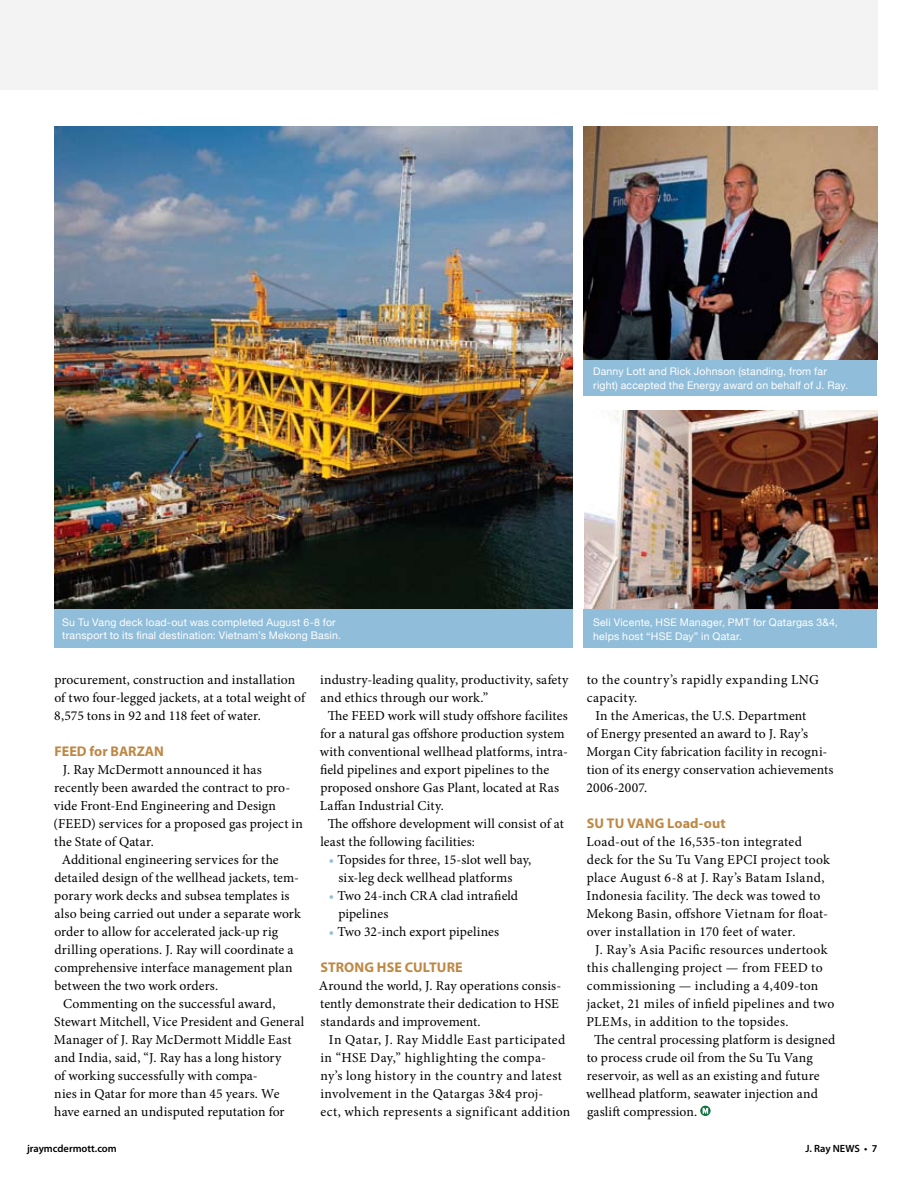
<style>
.page{position:relative;width:918px;height:1188px;background:#fff}
.page>*{position:absolute;margin:0;border:0;box-sizing:border-box;transform-origin:0 0}
.t1{font:700 14.1px "Myriad Pro";letter-spacing:.005em;color:#be8844}
.t2{font:13.65px/18px "Minion Pro";letter-spacing:.01em;color:#000}
.t3{font:13.65px/18px "Minion Pro";letter-spacing:.03em;color:#000}
.t4{font:10.5px/13.5px "Helvetica Neue";letter-spacing:.02em;color:#fff}
.t5{font:600 10.5px "Myriad Pro";color:#000}
.s1{color:#90bdd9}
</style>
<div class="page">
<div style="left:584px;top:357px;width:293px;height:39px;background:#90bdd9"></div>
<div style="left:0;top:0;width:877px;height:90px;background:#f3f3f3"></div>
<svg style="left:700px;top:1106px;width:11px;height:10px"></svg>
<img style="left:584px;top:411px;width:293px;height:198px">
<img style="left:54px;top:126px;width:518px;height:483px">
<img style="left:584px;top:126px;width:293px;height:234px">
<div style="left:584px;top:609px;width:293px;height:39px;background:#90bdd9"></div>
<div style="left:54px;top:609px;width:518px;height:39px;background:#90bdd9"></div>
<p class="t4" style="left:593px;top:364px;width:257px">Danny Lott and Rick Johnson (standing, from far right) accepted the Energy award on behalf of J. Ray.</p>
<p class="t4" style="left:62px;top:615px;width:280px">Su Tu Vang deck load-out was completed August 6-8 for transport to its final destination: Vietnam’s Mekong Basin.</p>
<p class="t2" style="left:54px;top:671px;width:252px">procurement, construction and installation of two four-legged jackets, at a total weight of<br>8,575 tons in 92 and 118 feet of water.</p>
<p class="t1" style="left:54px;top:742px;width:17px">FEED</p>
<p class="t1" style="left:90px;top:742px;width:76px">for BARZAN</p>
<p class="t2" style="left:63px;top:761px;width:201px">J. Ray McDermott announced it has</p>
<p class="t2" style="left:54px;top:779px;width:237px">recently been awarded the contract to pro-</p>
<p class="t2" style="left:54px;top:797px;width:224px">vide Front-End Engineering and Design</p>
<p class="t2" style="left:54px;top:815px;width:251px">(FEED) services for a proposed gas project in</p>
<p class="t2" style="left:54px;top:833px;width:101px">the State of Qatar.</p>
<p class="t2" style="left:62px;top:851px;width:219px">Additional engineering services for the</p>
<p class="t2" style="left:54px;top:869px;width:246px">detailed design of the wellhead jackets, tem-</p>
<p class="t2" style="left:54px;top:887px;width:237px">porary work decks and subsea templates is</p>
<p class="t2" style="left:55px;top:905px;width:248px">also being carried out under a separate work</p>
<p class="t2" style="left:54px;top:923px;width:225px">order to allow for accelerated jack-up rig</p>
<p class="t2" style="left:54px;top:941px;width:241px">drilling operations. J. Ray will coordinate a</p>
<p class="t2" style="left:54px;top:959px;width:240px">comprehensive interface management plan</p>
<p class="t2" style="left:54px;top:977px;width:165px">between the two work orders.</p>
<p class="t2" style="left:63px;top:995px;width:214px">Commenting on the successful award,</p>
<p class="t2" style="left:54px;top:1013px;width:252px">Stewart Mitchell, Vice President and General</p>
<p class="t2" style="left:54px;top:1031px;width:239px">Manager of J. Ray McDermott Middle East</p>
<p class="t2" style="left:54px;top:1049px;width:228px">and India, said, “J. Ray has a long history</p>
<p class="t2" style="left:54px;top:1067px;width:205px">of working successfully with compa-</p>
<p class="t2" style="left:54px;top:1085px;width:227px">nies in Qatar for more than 45 years. We</p>
<p class="t2" style="left:54px;top:1103px;width:232px">have earned an undisputed reputation for</p>
<p class="t2" style="left:320px;top:671px;width:250px">industry-leading quality, productivity, safety</p>
<p class="t2" style="left:321px;top:689px;width:169px">and ethics through our work.”</p>
<p class="t2" style="left:328px;top:707px;width:241px">The FEED work will study offshore facilites</p>
<p class="t2" style="left:320px;top:725px;width:246px">for a natural gas offshore production system</p>
<p class="t2" style="left:320px;top:743px;width:250px">with conventional wellhead platforms, intra-</p>
<p class="t2" style="left:320px;top:761px;width:231px">field pipelines and export pipelines to the</p>
<p class="t2" style="left:320px;top:779px;width:240px">proposed onshore Gas Plant, located at Ras</p>
<p class="t2" style="left:320px;top:797px;width:125px">Laffan Industrial City.</p>
<p class="t2" style="left:328px;top:815px;width:238px">The offshore development will consist of at</p>
<p class="t2" style="left:320px;top:833px;width:156px">least the following facilities:</p>
<p class="t2" style="left:338px;top:851px;width:194px;text-indent:-10px"><span class="s1">•</span> Topsides for three, 15-slot well bay, six-leg deck wellhead platforms</p>
<p class="t2" style="left:338px;top:887px;width:181px;text-indent:-9px"><span class="s1">•</span> Two 24-inch CRA clad intrafield pipelines</p>
<p class="t2" style="left:329px;top:923px;width:172px"><span class="s1">•</span> Two 32-inch export pipelines</p>
<p class="t1" style="left:320px;top:958px;width:135px">STRONG HSE CULTURE</p>
<p class="t2" style="left:319px;top:977px;width:244px">Around the world, J. Ray operations consis&shy;tently demonstrate their dedication to HSE standards and improvement.</p>
<p class="t2" style="left:320px;top:1031px;width:252px;text-indent:9px">In Qatar, J. Ray Middle East participated in “HSE Day,” highlighting the compa&shy;ny’s long history in the country and latest involvement in the Qatargas 3&amp;4 proj-<br>ect, which represents a significant addition</p>
<p class="t4" style="left:593px;top:615px;width:246px">Seli Vicente, HSE Manager, PMT for Qatargas 3&amp;4, helps host “HSE Day” in Qatar.</p>
<p class="t3" style="left:587px;top:671px;width:234px">to the country’s rapidly expanding LNG capacity.</p>
<p class="t2" style="left:586px;top:707px;width:249px;text-indent:9px">In the Americas, the U.S. Department<br>of Energy presented an award to J. Ray’s Morgan City fabrication facility in recogni&shy;tion of its energy conservation achievements 2006-2007.</p>
<p class="t1" style="left:587px;top:814px;width:140px">SU TU VANG Load-out</p>
<p class="t2" style="left:586px;top:833px;width:245px">Load-out of the 16,535-ton integrated deck for the Su Tu Vang EPCI project took place August 6-8 at J. Ray’s Batam Island, Indonesia facility. The deck was towed to Mekong Basin, offshore Vietnam for float&shy;over installation in 170 feet of water.</p>
<p class="t2" style="left:595px;top:941px;width:234px">J. Ray’s Asia Pacific resources undertook</p>
<p class="t2" style="left:587px;top:959px;width:237px">this challenging project — from FEED to</p>
<p class="t2" style="left:587px;top:977px;width:233px">commissioning — including a 4,409-ton</p>
<p class="t2" style="left:587px;top:995px;width:249px">jacket, 21 miles of infield pipelines and two</p>
<p class="t2" style="left:586px;top:1013px;width:204px">PLEMs, in addition to the topsides.</p>
<p class="t2" style="left:594px;top:1031px;width:242px">The central processing platform is designed</p>
<p class="t2" style="left:587px;top:1049px;width:228px">to process crude oil from the Su Tu Vang</p>
<p class="t2" style="left:587px;top:1067px;width:234px">reservoir, as well as an existing and future</p>
<p class="t2" style="left:586px;top:1085px;width:233px">wellhead platform, seawater injection and</p>
<p class="t2" style="left:587px;top:1103px;width:112px">gaslift compression.</p>
<p class="t5" style="left:27px;top:1142px;width:91px">jraymcdermott.com</p>
<p class="t5" style="left:805px;top:1142px;width:74px">J. Ray NEWS • 7</p>
</div>
